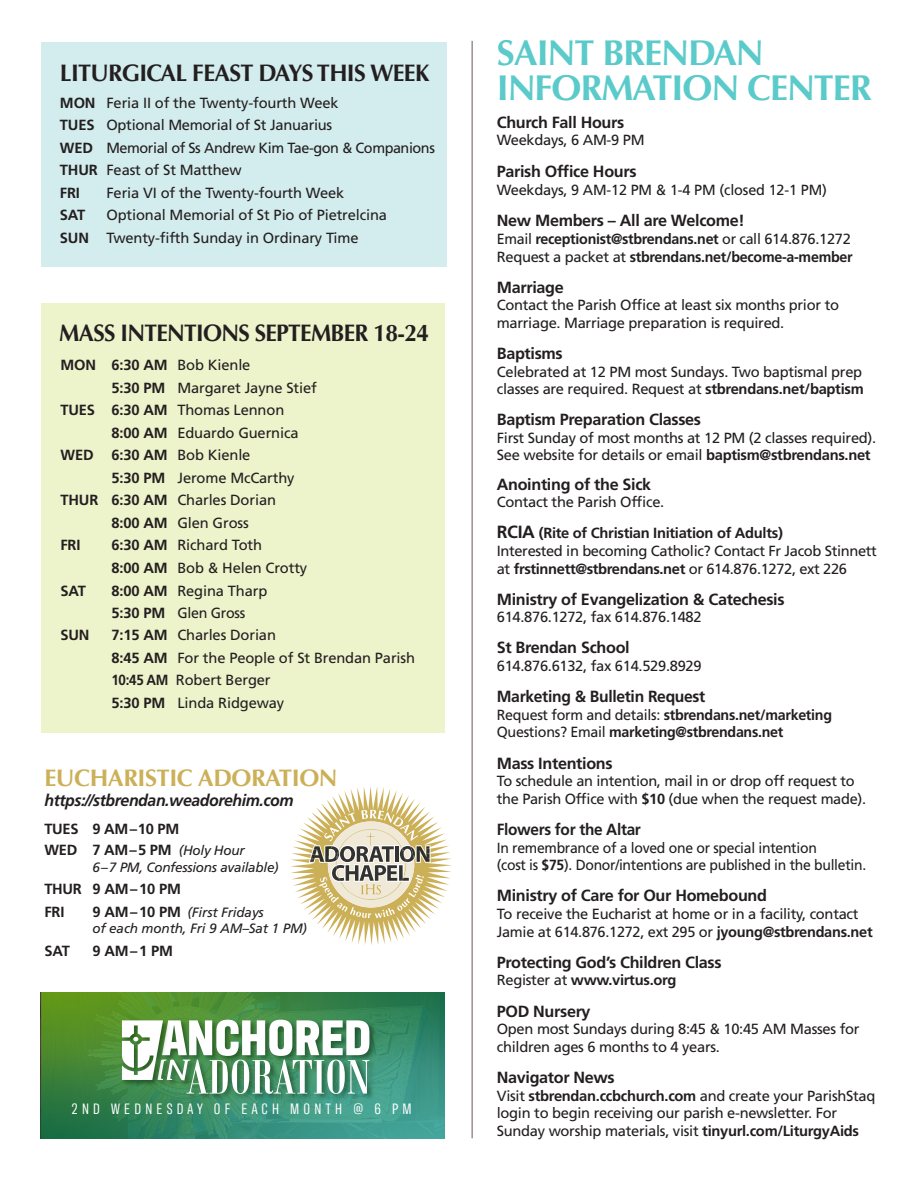
<style>
.page{position:relative;width:918px;height:1188px;background:#fff}
.page>*{position:absolute;margin:0;border:0;box-sizing:border-box;transform-origin:0 0}
.t1{font:700 36px/34.5px "Optima";letter-spacing:-.03em;color:#5bcaca}
.t2{font:700 24px "Optima";letter-spacing:-.03em;color:#231f20;scale:.95 1}
.t3{font:700 24px "Optima";letter-spacing:-.03em;color:#231f20}
.t4{font:700 24px "Optima";letter-spacing:-.02em;color:#ccb058}
.t5{font:italic 700 16.5px "Frutiger LT Std";letter-spacing:-.025em;color:#231f20;scale:.96 1}
.t6{font:700 16.2px "Frutiger LT Std";letter-spacing:-.02em;color:#231f20}
.t7{font:700 16.2px "Frutiger LT Std";letter-spacing:-.02em;color:#231f20;scale:.95 1}
.t8{font:15.45px "Antarctican Headline";letter-spacing:.25em;color:#fff;scale:1.11 1}
.t9{font:14.7px/22.5px "Frutiger LT Std";letter-spacing:-.02em;color:#231f20}
.t10{font:700 14.7px/17.7px "Frutiger LT Std";letter-spacing:-.02em;color:#231f20}
.t11{font:14.7px/17.7px "Frutiger LT Std";letter-spacing:-.02em;color:#231f20;scale:.95 1}
.t12{font:italic 13.5px/16.5px "Frutiger LT Std";letter-spacing:-.01em;color:#231f20}
.s1{font-weight:700}
.s2{font-weight:400}
.s3{font-weight:400;font-style:italic;font-size:13.5px}
.s4{font-weight:700;font-style:normal;font-size:14.7px}
.s5{font-size:17.7px}
</style>
<div class="page">
<div style="left:41px;top:303px;width:404px;height:429px;background:#edf3cb"></div>
<hr style="left:472px;top:41px;width:1px;height:1097px;background:#655a56">
<svg style="left:41px;top:992px;width:404px;height:146px;background:#3e8c58"></svg>
<img style="left:158px;top:1016px;width:221px;height:40px">
<img style="left:183px;top:1056px;width:196px;height:47px">
<img style="left:118px;top:1017px;width:55px;height:72px">
<svg style="left:122px;top:1020px;width:247px;height:74px"></svg>
<div style="left:41px;top:42px;width:405px;height:225px;background:#d3eced"></div>
<svg style="left:291px;top:786px;width:161px;height:159px"></svg>
<p class="t3" style="left:60px;top:59px;width:371px">LITURGICAL FEAST DAYS THIS WEEK</p>
<p class="t9" style="left:60px;top:92px;width:376px"><span class="s1">MON</span> Feria II of the Twenty-fourth Week<br><span class="s1">TUES</span> Optional Memorial of St Januarius<br><span class="s1">WED</span> Memorial of Ss Andrew Kim Tae-gon &amp; Companions<br><span class="s1">THUR</span> Feast of St Matthew<br><span class="s1">FRI</span></p>
<p class="t9" style="left:106px;top:182px;width:239px">Feria VI of the Twenty-fourth Week</p>
<p class="t9" style="left:60px;top:204px;width:329px;text-indent:46px">Optional Memorial of St Pio of Pietrelcina<br><span class="s1">SUN</span> Twenty-fifth Sunday in Ordinary Time</p>
<p class="t10" style="left:60px;top:207px;width:27px">SAT</p>
<p class="t2" style="left:59px;top:319px;width:391px">MASS INTENTIONS SEPTEMBER 18-24</p>
<p class="t10" style="left:60px;top:357px;width:192px">MON 6:30 AM <span class="s2">Bob Kienle</span></p>
<p class="t9" style="left:111px;top:377px;width:207px"><span class="s1">5:30 PM</span> Margaret Jayne Stief</p>
<p class="t9" style="left:60px;top:399px;width:225px"><span class="s1">TUES 6:30 AM</span> Thomas Lennon</p>
<p class="t9" style="left:111px;top:422px;width:189px"><span class="s1">8:00 AM</span> Eduardo Guernica</p>
<p class="t10" style="left:60px;top:447px;width:192px">WED 6:30 AM <span class="s2">Bob Kienle</span></p>
<p class="t9" style="left:111px;top:467px;width:185px"><span class="s1">5:30 PM</span> Jerome McCarthy</p>
<p class="t9" style="left:60px;top:489px;width:217px"><span class="s1">THUR 6:30 AM</span> Charles Dorian</p>
<p class="t9" style="left:111px;top:512px;width:139px"><span class="s1">8:00 AM</span> Glen Gross</p>
<p class="t10" style="left:60px;top:537px;width:22px">FRI</p>
<p class="t9" style="left:111px;top:534px;width:197px"><span class="s1">6:30 AM</span> Richard Toth<br><span class="s1">8:00 AM</span> Bob &amp; Helen Crotty</p>
<p class="t10" style="left:60px;top:582px;width:27px">SAT</p>
<p class="t9" style="left:111px;top:579px;width:157px"><span class="s1">8:00 AM</span> Regina Tharp<br><span class="s1">5:30 PM</span> Glen Gross</p>
<p class="t10" style="left:60px;top:627px;width:31px">SUN</p>
<p class="t9" style="left:111px;top:624px;width:305px"><span class="s1">7:15 AM</span> Charles Dorian<br><span class="s1">8:45 AM</span> For the People of St Brendan Parish<br><span class="s1">10:45 AM</span> Robert Berger<br><span class="s1">5:30 PM</span> Linda Ridgeway</p>
<p class="t4" style="left:44px;top:764px;width:295px">EUCHARISTIC ADORATION</p>
<p class="t5" style="left:44px;top:790px;width:261px">https://stbrendan.weadorehim.com</p>
<p class="t10" style="left:44px;top:819px;width:202px;line-height:21px">TUES 9 AM – 10 PM<br>WED 7 AM – 5 PM <span class="s3">(Holy Hour</span></p>
<p class="t12" style="left:92px;top:859px;width:188px">6 – 7 PM, Confessions available)</p>
<p class="t10" style="left:44px;top:878px;width:138px;line-height:22.5px">THUR 9 AM – 10 PM<br>FRI</p>
<p class="t12" style="left:92px;top:904px;width:216px"><span class="s4">9 AM – 10 PM</span> (First Fridays<br>of each month, Fri 9 AM–Sat 1 PM)</p>
<p class="t10" style="left:44px;top:942px;width:27px">SAT</p>
<p class="t10" style="left:92px;top:942px;width:82px">9 AM – 1 PM</p>
<p class="t8" style="left:72px;top:1099px;width:308px">2ND WEDNESDAY OF EACH MONTH @ 6 PM</p>
<p class="t1" style="left:497px;top:36px;width:377px">SAINT BRENDAN<br>INFORMATION CENTER</p>
<p class="t6" style="left:497px;top:113px;width:129px">Church Fall Hours</p>
<p class="t9" style="left:497px;top:129px;width:149px">Weekdays, 6 AM-9 PM</p>
<p class="t6" style="left:497px;top:161px;width:141px">Parish Office Hours</p>
<p class="t9" style="left:497px;top:179px;width:332px">Weekdays, 9 AM-12 PM &amp; 1-4 PM (closed 12-1 PM)</p>
<p class="t6" style="left:497px;top:211px;width:249px">New Members – All are Welcome!</p>
<p class="t10" style="left:497px;top:230px;width:357px"><span class="s2">Email</span> receptionist@stbrendans.net <span class="s2">or call 614.876.1272<br>Request a packet at</span> stbrendans.net/become-a-member</p>
<p class="t6" style="left:497px;top:278px;width:68px">Marriage</p>
<p class="t9" style="left:497px;top:297px;width:344px;line-height:17.7px">Contact the Parish Office at least six months prior to marriage. Marriage preparation is required.</p>
<p class="t6" style="left:497px;top:344px;width:68px">Baptisms</p>
<p class="t9" style="left:497px;top:363px;width:369px;line-height:17.7px">Celebrated at 12 PM most Sundays. Two baptismal prep classes are required. Request at <span class="s1">stbrendans.net/baptism</span></p>
<p class="t6" style="left:497px;top:410px;width:206px">Baptism Preparation Classes</p>
<p class="t9" style="left:497px;top:429px;width:381px;line-height:17.7px">First Sunday of most months at 12 PM (2 classes required).<br>See website for details or email <span class="s1">baptism@stbrendans.net</span></p>
<p class="t6" style="left:497px;top:475px;width:156px">Anointing of the Sick</p>
<p class="t10" style="left:497px;top:487px;width:288px;line-height:30.9px"><span class="s2">Contact the Parish Office.<br></span><span class="s5">RCIA</span> (Rite of Christian Initiation of Adults)</p>
<p class="t9" style="left:497px;top:542px;width:382px;line-height:17.7px">Interested in becoming Catholic? Contact Fr Jacob Stinnett at <span class="s1">frstinnett@stbrendans.net</span> or 614.876.1272, ext 226</p>
<p class="t6" style="left:497px;top:589px;width:289px">Ministry of Evangelization &amp; Catechesis</p>
<p class="t9" style="left:497px;top:606px;width:206px">614.876.1272, fax 614.876.1482</p>
<p class="t6" style="left:497px;top:638px;width:134px">St Brendan School</p>
<p class="t9" style="left:497px;top:655px;width:206px">614.876.6132, fax 614.529.8929</p>
<p class="t6" style="left:497px;top:687px;width:210px">Marketing &amp; Bulletin Request</p>
<p class="t10" style="left:497px;top:706px;width:337px"><span class="s2">Request form and details:</span> stbrendans.net/marketing<br><span class="s2">Questions? Email</span> marketing@stbrendans.net</p>
<p class="t6" style="left:497px;top:753px;width:117px">Mass Intentions</p>
<p class="t9" style="left:497px;top:772px;width:371px;line-height:17.7px">To schedule an intention, mail in or drop off request to the Parish Office with <span class="s1">$10</span> (due when the request made).</p>
<p class="t7" style="left:497px;top:820px;width:153px">Flowers for the Altar</p>
<p class="t11" style="left:497px;top:839px;width:390px">In remembrance of a loved one or special intention<br>(cost is <span class="s1">$75</span>). Donor/intentions are published in the bulletin.</p>
<p class="t6" style="left:497px;top:886px;width:272px">Ministry of Care for Our Homebound</p>
<p class="t9" style="left:497px;top:905px;width:377px;line-height:17.7px">To receive the Eucharist at home or in a facility, contact<br>Jamie at 614.876.1272, ext 295 or <span class="s1">jyoung@stbrendans.net</span></p>
<p class="t6" style="left:497px;top:953px;width:226px">Protecting God’s Children Class</p>
<p class="t10" style="left:497px;top:972px;width:181px"><span class="s2">Register at</span> www.virtus.org</p>
<p class="t6" style="left:497px;top:1001px;width:95px">POD Nursery</p>
<p class="t9" style="left:497px;top:1020px;width:364px;line-height:17.7px">Open most Sundays during 8:45 &amp; 10:45 AM Masses for children ages 6 months to 4 years.</p>
<p class="t6" style="left:497px;top:1068px;width:120px">Navigator News</p>
<p class="t9" style="left:497px;top:1087px;width:380px;line-height:17.7px">Visit <span class="s1">stbrendan.ccbchurch.com</span> and create your ParishStaq login to begin receiving our parish e-newsletter. For<br>Sunday worship materials, visit <span class="s1">tinyurl.com/LiturgyAids</span></p>
</div>
